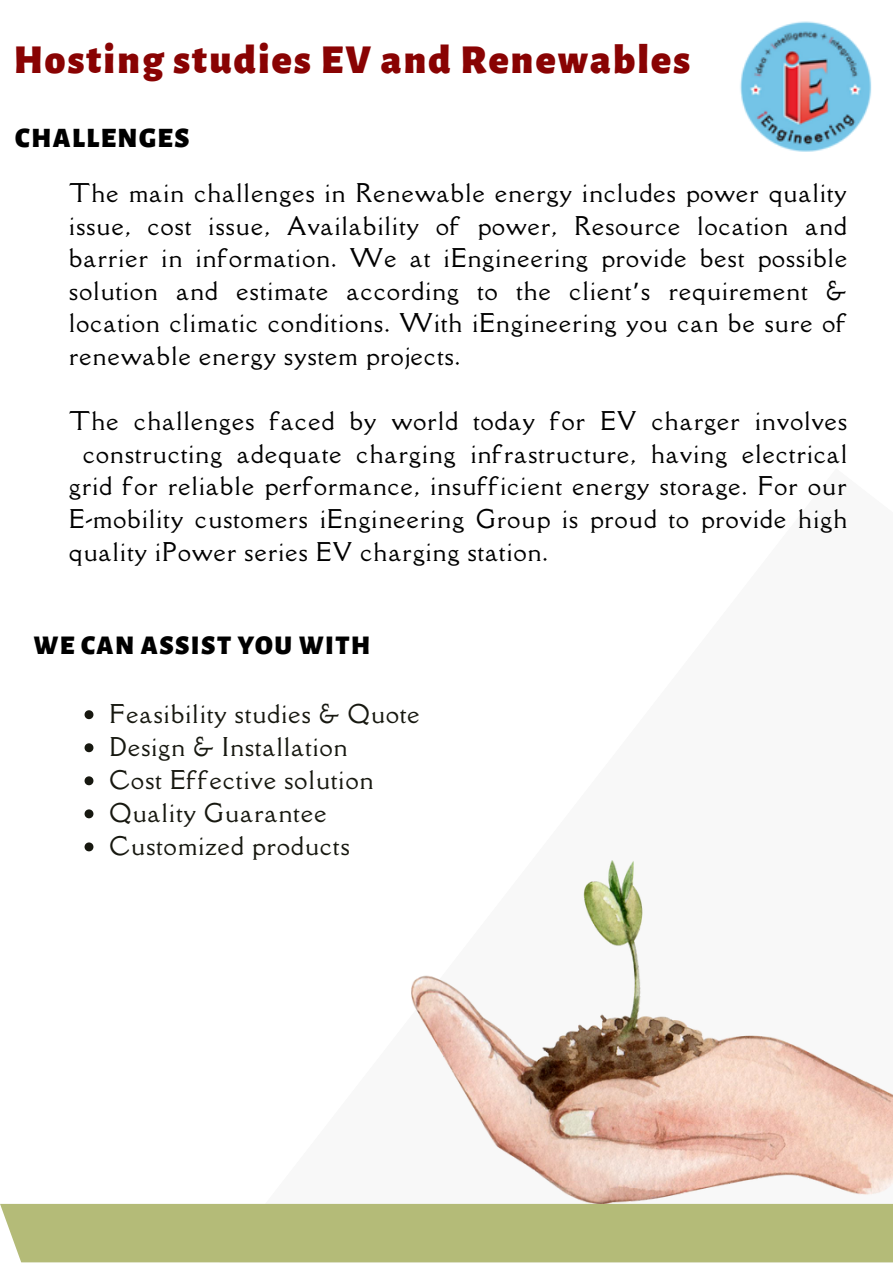
<style>
.page{position:relative;width:893px;height:1264px;background:#fff}
.page>*{position:absolute;margin:0;border:0;box-sizing:border-box;transform-origin:0 0}
.t1{font:900 41.4px "Alegreya Sans";letter-spacing:.05em;color:#890303}
.t2{font:900 28.35px "Alegreya Sans";letter-spacing:.05em;color:#000}
.t3{font:900 27.15px "Alegreya Sans";letter-spacing:.05em;color:#000}
.t4{font:23.7px/32.5px "Della Respira";letter-spacing:.05em;color:#000;text-align:justify}
.t5{font:23.7px/33px "Della Respira";letter-spacing:.055em;color:#171810}
.s1{font-family:"Noto Sans Gurmukhi"}
</style>
<div class="page">
<div style="left:0;top:1203px;width:892px;height:59px;background:#b4bb78"></div>
<svg style="left:85px;top:710px;width:8px;height:9px"></svg>
<svg style="left:85px;top:743px;width:8px;height:9px"></svg>
<svg style="left:85px;top:776px;width:8px;height:9px"></svg>
<svg style="left:85px;top:809px;width:8px;height:9px"></svg>
<svg style="left:85px;top:842px;width:8px;height:9px"></svg>
<img style="left:411px;top:860px;width:481px;height:343px">
<img style="left:740px;top:21px;width:132px;height:131px">
<h1 class="t1" style="left:13px;top:40px;width:678px">Hosting studies EV and Renewables</h1>
<p class="t2" style="left:15px;top:124px;width:176px">CHALLENGES</p>
<p class="t4" style="left:69px;top:176px;width:779px">The main challenges in Renewable energy includes power quality issue, cost issue, Availability of power, Resource location and barrier in information. We at iEngineering provide best possible solution and estimate according to the client<span class="s1">’</span>s requirement &amp; location climatic conditions. With iEngineering you can be sure of renewable energy system projects.</p>
<p class="t4" style="left:69px;top:404px;width:779px">The challenges faced by world today for EV charger involves</p>
<p class="t4" style="left:83px;top:437px;width:765px">constructing adequate charging infrastructure, having electrical</p>
<p class="t4" style="left:69px;top:470px;width:778px">grid for reliable performance, insufficient energy storage. For our</p>
<p class="t4" style="left:69px;top:502px;width:779px">E-mobility customers iEngineering Group is proud to provide high</p>
<p class="t4" style="left:69px;top:535px;width:480px">quality iPower series EV charging station.</p>
<p class="t3" style="left:34px;top:632px;width:338px">WE CAN ASSIST YOU WITH</p>
<p class="t5" style="left:110px;top:697px;width:311px">Feasibility studies &amp; Quote<br>Design &amp; Installation<br>Cost Effective solution<br>Quality Guarantee<br>Customized products</p>
</div>
